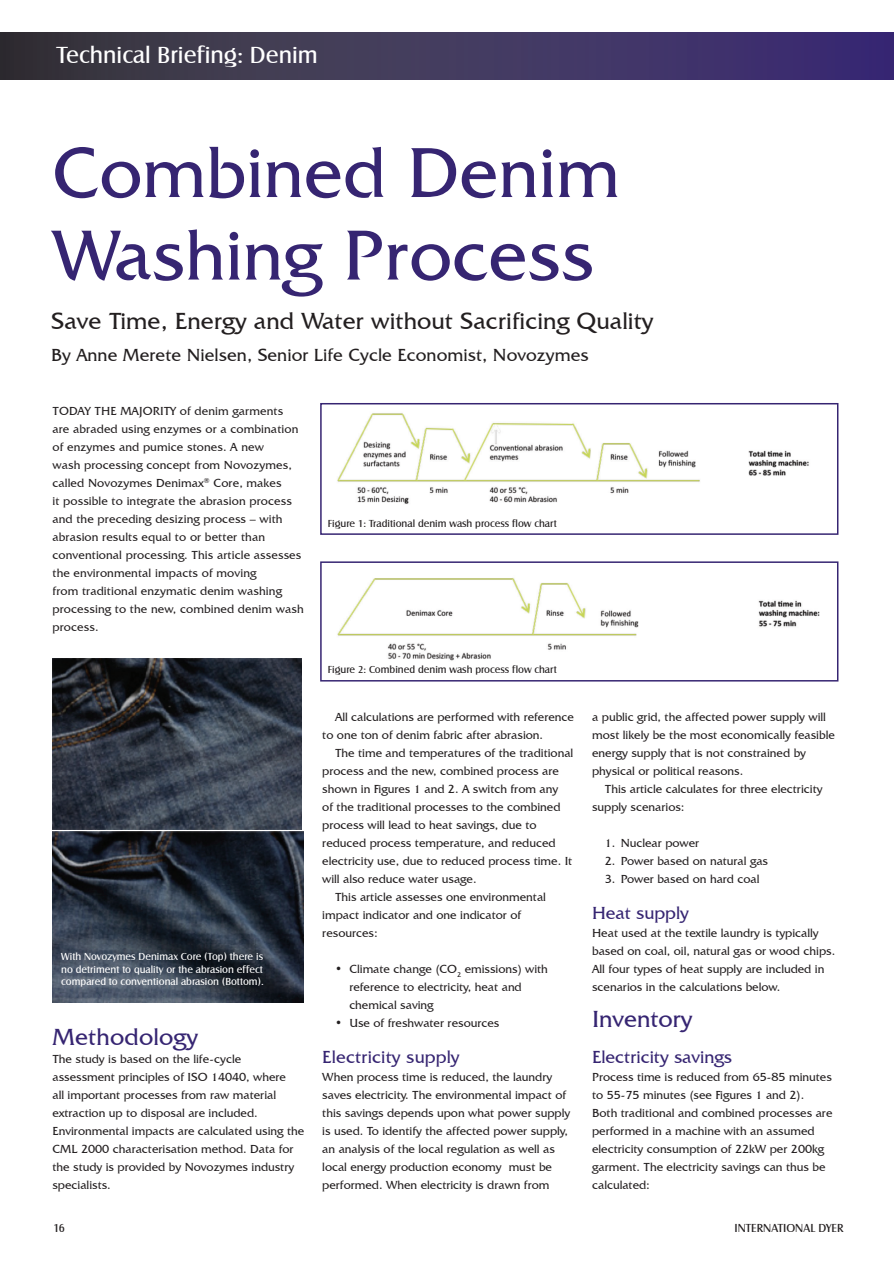
<style>
.page{position:relative;width:894px;height:1263px;background:#fff}
.page>*{position:absolute;margin:0;border:0;box-sizing:border-box;transform-origin:0 0}
.t1{font:72px/82.5px "Friz Quadrata IT Cby BT";color:#362572}
.t2{font:24px "Friz Quadrata IT Cby BT";color:#231f20}
.t3{font:24px "Castle T";color:#fff}
.Paragraph_Body_1{font:24px "Friz Quadrata IT Cby BT";letter-spacing:.005em;color:#362572}
.Paragraph_Body_1-2{font:18px "Friz Quadrata IT Cby BT";color:#231f20}
.Paragraph_Body_1-3{font:18px "Friz Quadrata IT Cby BT";letter-spacing:-.005em;color:#362572}
.Paragraph_Body_1-4{font:12px/18px "Friz Quadrata IT Cby BT";letter-spacing:-.005em;color:#231f20}
.t4{font:12px "Castle T";color:#231f20}
.t5{font:10.5px/12.6px "Castle T";color:#fff;text-align:justify}
.t6{font:10.5px "Castle T";color:#231f20}
</style>
<div class="page">
<svg style="left:0;top:33px;width:893px;height:47px;background:#3e365b"></svg>
<img style="left:52px;top:658px;width:251px;height:345px">
<img style="left:337px;top:413px;width:472px;height:91px">
<div style="left:320px;top:403px;width:518px;height:132px;border:2px solid #362572"></div>
<img style="left:337px;top:578px;width:483px;height:83px">
<div style="left:320px;top:561px;width:518px;height:120px;border:2px solid #362572"></div>
<p class="t3" style="left:57px;top:42px;width:262px">Technical Briefing: Denim</p>
<p class="t1" style="left:52px;top:130px;width:569px">Combined Denim<br>Washing Process</p>
<p class="t2" style="left:51px;top:306px;width:604px">Save Time, Energy and Water without Sacrificing Quality</p>
<p class="Paragraph_Body_1-2" style="left:51px;top:344px;width:539px">By Anne Merete Nielsen, Senior Life Cycle Economist, Novozymes</p>
<p class="Paragraph_Body_1-4" style="left:52px;top:402px;width:253px">TODAY THE MAJORITY of denim garments<br>are abraded using enzymes or a combination of enzymes and pumice stones. A new<br>wash processing concept from Novozymes, called Novozymes Denimax<sup>®</sup> Core, makes<br>it possible to integrate the abrasion process and the preceding desizing process – with abrasion results equal to or better than conventional processing. This article assesses the environmental impacts of moving<br>from traditional enzymatic denim washing processing to the new, combined denim wash process.</p>
<p class="t5" style="left:61px;top:950px;width:204px">With Novozymes Denimax Core (Top) there is no detriment to quality or the abrasion effect compared to conventional abrasion (Bottom).</p>
<p class="Paragraph_Body_1" style="left:52px;top:1022px;width:147px">Methodology</p>
<p class="Paragraph_Body_1-4" style="left:52px;top:1050px;width:253px">The study is based on the life-cycle assessment principles of ISO 14040, where<br>all important processes from raw material extraction up to disposal are included.<br>Environmental impacts are calculated using the CML 2000 characterisation method. Data for the study is provided by Novozymes industry specialists.</p>
<p class="t6" style="left:327px;top:517px;width:230px">Figure 1: Traditional denim wash process flow chart</p>
<p class="t6" style="left:327px;top:664px;width:230px">Figure 2: Combined denim wash process flow chart</p>
<p class="Paragraph_Body_1-4" style="left:322px;top:708px;width:253px;text-indent:13px">All calculations are performed with reference to one ton of denim fabric after abrasion.</p>
<p class="Paragraph_Body_1-4" style="left:322px;top:744px;width:252px;text-indent:13px">The time and temperatures of the traditional process and the new, combined process are shown in Figures 1 and 2. A switch from any<br>of the traditional processes to the combined process will lead to heat savings, due to reduced process temperature, and reduced electricity use, due to reduced process time. It will also reduce water usage.</p>
<p class="Paragraph_Body_1-4" style="left:322px;top:888px;width:225px;text-indent:13px">This article assesses one environmental impact indicator and one indicator of resources:</p>
<p class="Paragraph_Body_1-4" style="left:349px;top:960px;width:200px;text-indent:-14px">• Climate change (CO<sub>2</sub> emissions) with reference to electricity, heat and chemical saving</p>
<p class="Paragraph_Body_1-4" style="left:335px;top:1014px;width:166px">• Use of freshwater resources</p>
<p class="Paragraph_Body_1-3" style="left:322px;top:1046px;width:139px">Electricity supply</p>
<p class="Paragraph_Body_1-4" style="left:322px;top:1068px;width:249px">When process time is reduced, the laundry saves electricity. The environmental impact of this savings depends upon what power supply is used. To identify the affected power supply, an analysis of the local regulation as well as local energy production economy must be performed. When electricity is drawn from</p>
<p class="Paragraph_Body_1-4" style="left:592px;top:708px;width:244px">a public grid, the affected power supply will most likely be the most economically feasible energy supply that is not constrained by physical or political reasons.</p>
<p class="Paragraph_Body_1-4" style="left:592px;top:780px;width:232px;text-indent:13px">This article calculates for three electricity supply scenarios:</p>
<p class="Paragraph_Body_1-4" style="left:604px;top:834px;width:96px">1. Nuclear power</p>
<p class="Paragraph_Body_1-4" style="left:604px;top:852px;width:165px">2. Power based on natural gas</p>
<p class="Paragraph_Body_1-4" style="left:604px;top:870px;width:156px">3. Power based on hard coal</p>
<p class="Paragraph_Body_1-3" style="left:592px;top:902px;width:98px">Heat supply</p>
<p class="Paragraph_Body_1-4" style="left:592px;top:924px;width:244px">Heat used at the textile laundry is typically based on coal, oil, natural gas or wood chips.<br>All four types of heat supply are included in scenarios in the calculations below.</p>
<p class="Paragraph_Body_1" style="left:592px;top:1004px;width:102px">Inventory</p>
<p class="Paragraph_Body_1-3" style="left:592px;top:1046px;width:142px">Electricity savings</p>
<p class="Paragraph_Body_1-4" style="left:592px;top:1068px;width:242px">Process time is reduced from 65-85 minutes to 55-75 minutes (see Figures 1 and 2).<br>Both traditional and combined processes are performed in a machine with an assumed electricity consumption of 22kW per 200kg garment. The electricity savings can thus be calculated:</p>
<p class="t4" style="left:54px;top:1221px;width:13px">16</p>
<p class="t4" style="left:734px;top:1221px;width:111px">INTERNATIONAL DYER</p>
</div>
